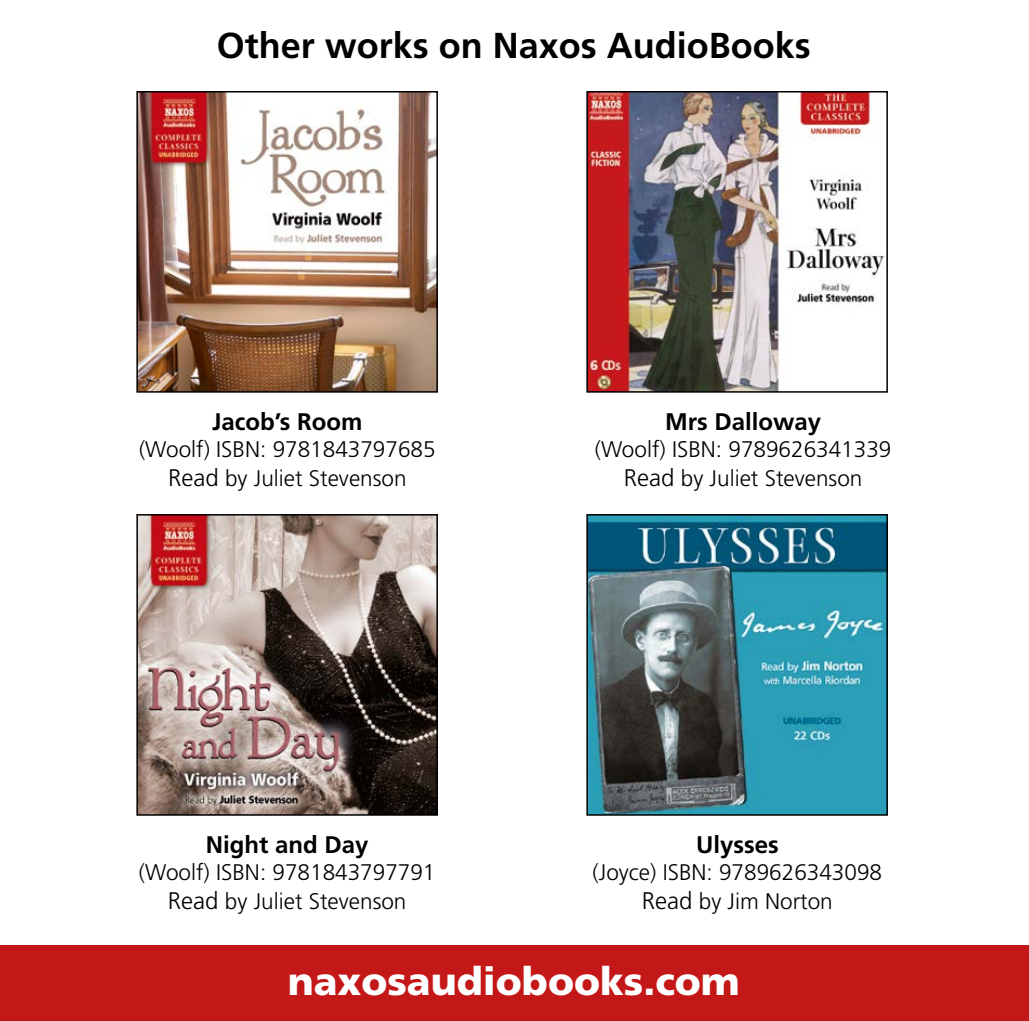
<style>
.page{position:relative;width:1029px;height:1021px;background:#fff}
.page>*{position:absolute;margin:0;border:0;box-sizing:border-box;transform-origin:0 0}
.t1{font:900 39px "Frutiger";color:#fff}
.t2{font:700 36px "Frutiger";color:#000}
.t3{font:700 24px "Frutiger";color:#000}
.t4{font:300 22.5px/28.8px "Frutiger";color:#000;text-align:center}
.s1{font-size:24px}
</style>
<div class="page">
<div style="left:0;top:945px;width:1029px;height:75px;background:#c41718"></div>
<img style="left:139px;top:94px;width:296px;height:295px">
<div style="left:136px;top:91px;width:302px;height:301px;border:2px solid #000"></div>
<img style="left:589px;top:94px;width:296px;height:295px">
<div style="left:586px;top:91px;width:302px;height:301px;border:2px solid #000"></div>
<img style="left:139px;top:517px;width:296px;height:295px">
<div style="left:136px;top:514px;width:302px;height:301px;border:2px solid #000"></div>
<img style="left:589px;top:517px;width:296px;height:295px">
<div style="left:586px;top:514px;width:302px;height:301px;border:2px solid #000"></div>
<h2 class="t2" style="left:217px;top:24px;width:596px">Other works on Naxos AudioBooks</h2>
<p class="t3" style="left:212px;top:407px;width:152px">Jacob’s Room</p>
<p class="t4" style="left:139px;top:434px;width:298px">(Woolf) ISBN: 9781843797685<br><span class="s1">Read</span> by Juliet Stevenson</p>
<p class="t3" style="left:206px;top:830px;width:164px">Night and Day</p>
<p class="t4" style="left:139px;top:857px;width:298px">(Woolf) ISBN: 9781843797791<br><span class="s1">Read</span> by Juliet Stevenson</p>
<p class="t3" style="left:665px;top:407px;width:158px">Mrs Dalloway</p>
<p class="t4" style="left:595px;top:434px;width:298px">(Woolf) ISBN: 9789626341339<br><span class="s1">Read</span> by Juliet Stevenson</p>
<p class="t3" style="left:696px;top:830px;width:84px">Ulysses</p>
<p class="t4" style="left:593px;top:857px;width:291px">(Joyce) ISBN: 9789626343098<br><span class="s1">Read</span> by Jim Norton</p>
<h1 class="t1" style="left:288px;top:957px;width:454px">naxosaudiobooks.com</h1>
</div>
